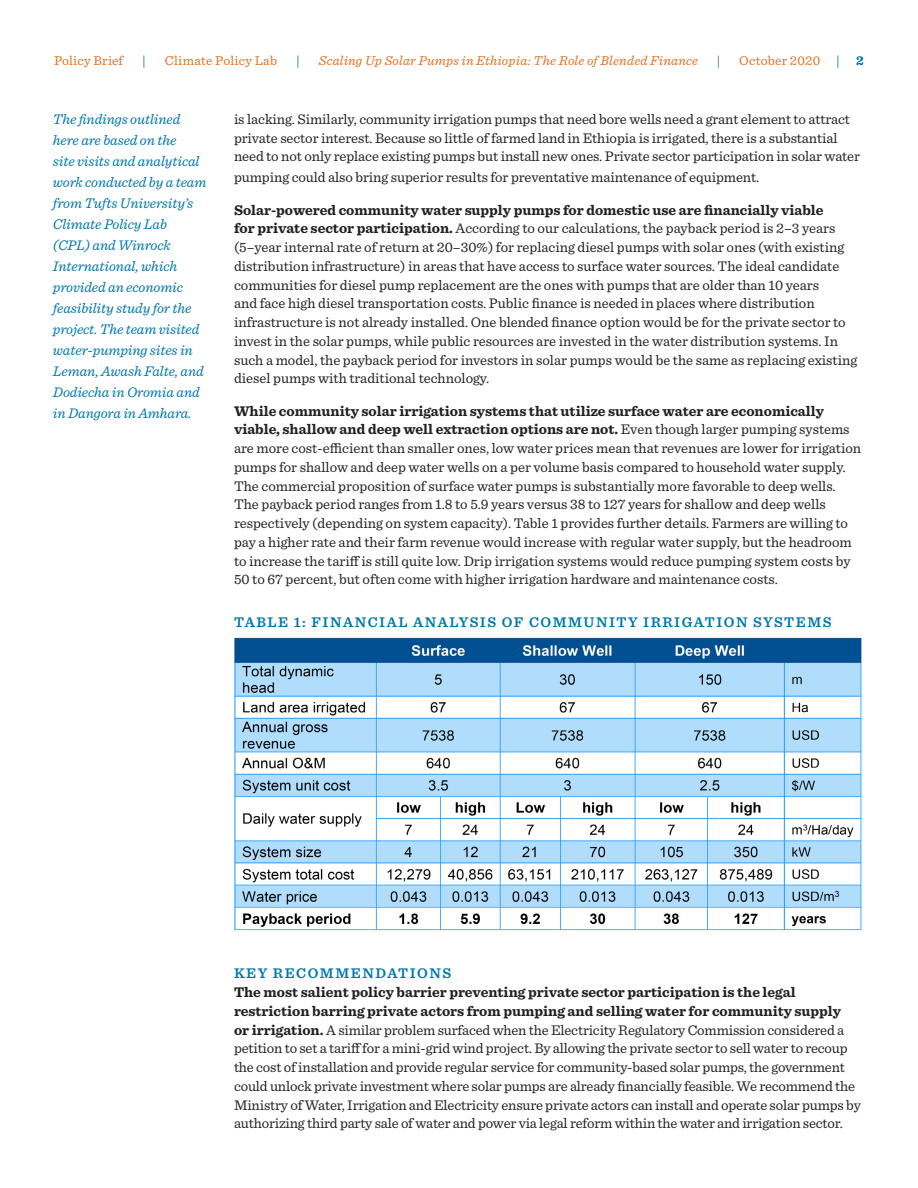
<style>
.page{position:relative;width:918px;height:1188px;background:#fff}
.page>*{position:absolute;margin:0;border:0;box-sizing:border-box;transform-origin:0 0}
.Body_text{font:14.7px/18.8px "Sentinel";letter-spacing:-.005em;color:#231f20}
.sidebar_blu_text{font:italic 14.7px/21px "Sentinel";letter-spacing:-.005em;color:#0078aa}
.tertiary_hed{font:600 14.7px "Sentinel";letter-spacing:.1em;color:#0078aa}
.Body_text-2{font:italic 13.5px "Sentinel";letter-spacing:.02em;color:#e4701e}
.Body_text-3{font:13.5px "Sentinel";letter-spacing:.02em;color:#e4701e}
.Body_text-4{font:13.5px "Sentinel";color:#0078aa}
.s1{color:#0078aa}
.s2{font-weight:700;color:#0078aa}
.s3{font-weight:700}
</style>
<div class="page">
<img style="left:234px;top:637px;width:628px;height:294px">
<p class="Body_text-3" style="left:54px;top:50px;width:71px">Policy Brief</p>
<p class="Body_text-4" style="left:142px;top:50px;width:5px">|</p>
<p class="Body_text-3" style="left:165px;top:50px;width:114px">Climate Policy Lab</p>
<p class="Body_text-4" style="left:296px;top:50px;width:5px">|</p>
<p class="Body_text-2" style="left:319px;top:50px;width:381px">Scaling Up Solar Pumps in Ethiopia: The Role of Blended Finance</p>
<p class="Body_text-4" style="left:717px;top:50px;width:5px">|</p>
<p class="Body_text-3" style="left:739px;top:50px;width:126px">October 2020 <span class="s1">|</span> <span class="s2">2</span></p>
<p class="sidebar_blu_text" style="left:53px;top:108px;width:155px">The findings outlined here are based on the<br>site visits and analytical work conducted by a team from Tufts University’s<br>Climate Policy Lab (CPL) and Winrock<br>International, which provided an economic feasibility study for the project. The team visited water-pumping sites in<br>Leman, Awash Falte, and<br>Dodiecha in Oromia and in Dangora in Amhara.</p>
<p class="Body_text" style="left:234px;top:109px;width:628px">is lacking. Similarly, community irrigation pumps that need bore wells need a grant element to attract private sector interest. Because so little of farmed land in Ethiopia is irrigated, there is a substantial need to not only replace existing pumps but install new ones. Private sector participation in solar water</p>
<p class="Body_text" style="left:234px;top:167px;width:527px">pumping could also bring superior results for preventative maintenance of equipment.</p>
<p class="Body_text" style="left:234px;top:199px;width:625px"><span class="s3">Solar-powered community water supply pumps for domestic use are financially viable<br>for private sector participation.</span> According to our calculations, the payback period is 2–3 years (5–year internal rate of return at 20–30%) for replacing diesel pumps with solar ones (with existing distribution infrastructure) in areas that have access to surface water sources. The ideal candidate communities for diesel pump replacement are the ones with pumps that are older than 10 years<br>and face high diesel transportation costs. Public finance is needed in places where distribution infrastructure is not already installed. One blended finance option would be for the private sector to invest in the solar pumps, while public resources are invested in the water distribution systems. In such a model, the payback period for investors in solar pumps would be the same as replacing existing diesel pumps with traditional technology.</p>
<p class="Body_text" style="left:234px;top:400px;width:629px"><span class="s3">While community solar irrigation systems that utilize surface water are economically viable, shallow and deep well extraction options are not.</span> Even though larger pumping systems are more cost-efficient than smaller ones, low water prices mean that revenues are lower for irrigation pumps for shallow and deep water wells on a per volume basis compared to household water supply.<br>The commercial proposition of surface water pumps is substantially more favorable to deep wells.<br>The payback period ranges from 1.8 to 5.9 years versus 38 to 127 years for shallow and deep wells respectively (depending on system capacity). Table 1 provides further details. Farmers are willing to pay a higher rate and their farm revenue would increase with regular water supply, but the headroom to increase the tariff is still quite low. Drip irrigation systems would reduce pumping system costs by 50 to 67 percent, but often come with higher irrigation hardware and maintenance costs.</p>
<p class="tertiary_hed" style="left:234px;top:611px;width:599px">TABLE 1: FINANCIAL ANALYSIS OF COMMUNITY IRRIGATION SYSTEMS</p>
<p class="tertiary_hed" style="left:234px;top:962px;width:219px">KEY RECOMMENDATIONS</p>
<p class="Body_text" style="left:234px;top:982px;width:628px"><span class="s3">The most salient policy barrier preventing private sector participation is the legal restriction barring private actors from pumping and selling water for community supply<br>or irrigation.</span> A similar problem surfaced when the Electricity Regulatory Commission considered a petition to set a tariff for a mini-grid wind project. By allowing the private sector to sell water to recoup the cost of installation and provide regular service for community-based solar pumps, the government could unlock private investment where solar pumps are already financially feasible. We recommend the Ministry of Water, Irrigation and Electricity ensure private actors can install and operate solar pumps by authorizing third party sale of water and power via legal reform within the water and irrigation sector.</p>
</div>
